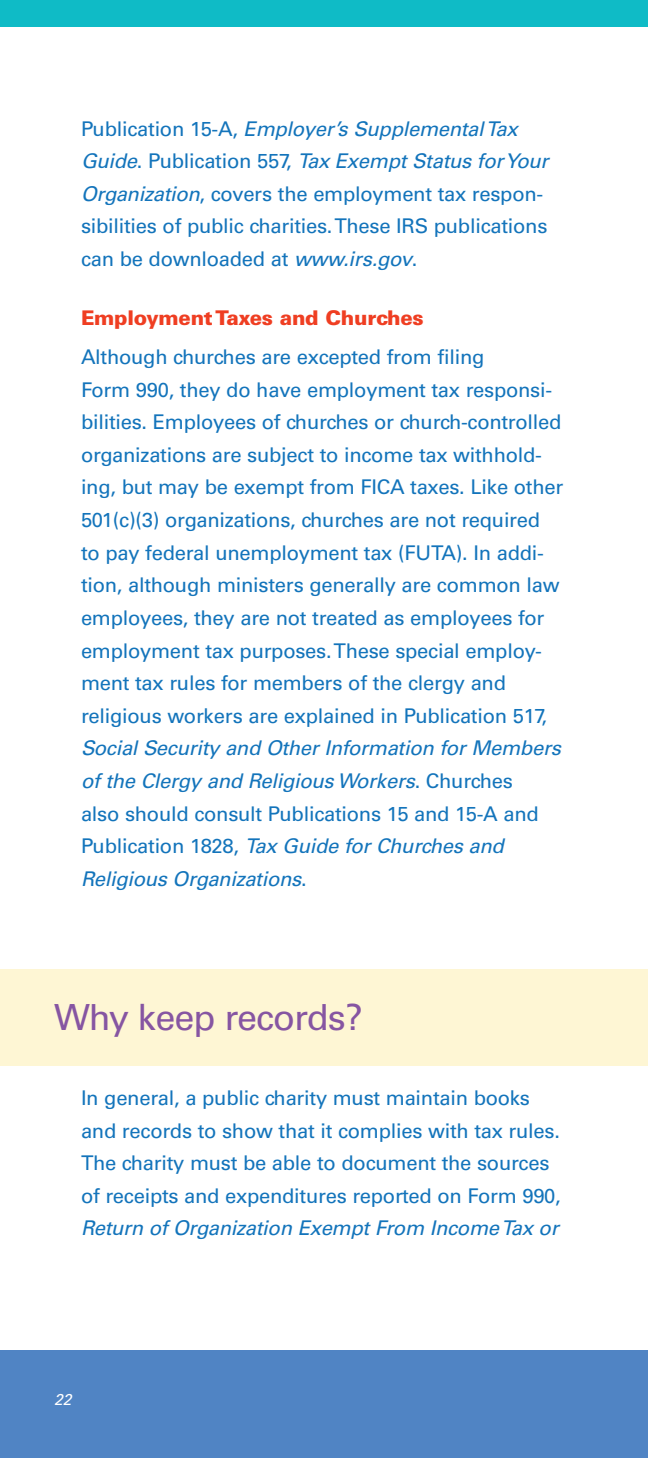
<style>
.page{position:relative;width:648px;height:1458px;background:#fff}
.page>*{position:absolute;margin:0;border:0;box-sizing:border-box;transform-origin:0 0}
.t1{font:36px "Univers";letter-spacing:-.03em;color:#8655a2}
.t2{font:20.25px/32.6px "Univers";letter-spacing:-.015em;color:#1374bb}
.t3{font:italic 20.25px/32.6px "Univers";letter-spacing:-.015em;color:#1374bb}
.t4{font:900 20.25px "Univers";letter-spacing:-.015em;color:#ef3e22}
.t5{font:italic 15.75px "Univers";color:#fff}
.s1{font-style:italic}
.s2{font-style:normal}
</style>
<div class="page">
<div style="left:0;top:0;width:648px;height:27px;background:#0fbbc6"></div>
<div style="left:0;top:970px;width:648px;height:96px;background:#fef6d4"></div>
<div style="left:0;top:1350px;width:648px;height:108px;background:#5084c4"></div>
<p class="t2" style="left:81px;top:112px;width:469px">Publication 15-A, <span class="s1">Employer’s Supplemental Tax Guide</span> . Publication 557, <span class="s1">Tax Exempt Status forYour Organization</span>, covers the employment tax respon&shy;sibilities of public charities .These IRS publications can be downloaded at <span class="s1">www.irs.gov</span> .</p>
<h5 class="t4" style="left:81px;top:305px;width:344px">EmploymentTaxes and Churches</h5>
<p class="t2" style="left:81px;top:341px;width:484px">Although churches are excepted from filing<br>Form 990, they do have employment tax responsi&shy;bilities . Employees of churches or church-controlled organizations are subject to income tax withhold&shy;ing, but may be exempt from FICA taxes . Like other 501(c)(3) organizations, churches are not required to pay federal unemployment tax (FUTA) . In addi&shy;tion, although ministers generally are common law employees, they are not treated as employees for employment tax purposes .These special employ&shy;ment tax rules for members of the clergy and religious workers are explained in Publication 517,</p>
<p class="t3" style="left:81px;top:732px;width:482px">Social Security and Other Information for Members of the Clergy and Religious Workers <span class="s2">. Churches<br>also should consult Publications 15 and 15-A and Publication 1828,</span> Tax Guide for Churches and Religious Organizations <span class="s2">.</span></p>
<h2 class="t1" style="left:54px;top:996px;width:310px">Why keep records?</h2>
<p class="t2" style="left:81px;top:1082px;width:481px">In general, a public charity must maintain books and records to show that it complies with tax rules .<br>The charity must be able to document the sources of receipts and expenditures reported on Form 990,</p>
<p class="t3" style="left:81px;top:1212px;width:479px">Return of Organization Exempt From IncomeTax or</p>
<p class="t5" style="left:54px;top:1390px;width:19px">22</p>
</div>
